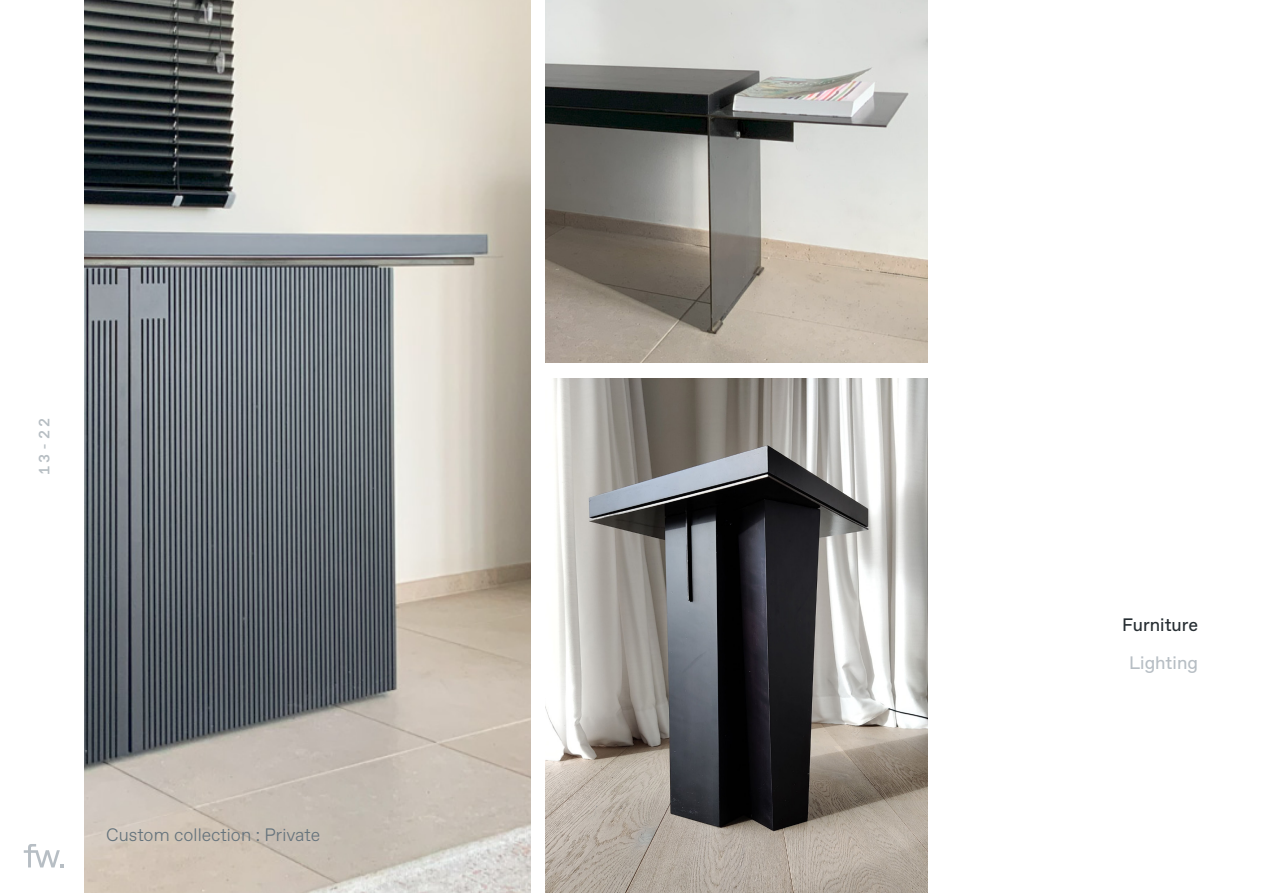
<style>
.page{position:relative;width:1263px;height:893px;background:#fff}
.page>*{position:absolute;margin:0;border:0;box-sizing:border-box;transform-origin:0 0}
.Style_de_paragraphe{font:300 18px "Favorit Pro";color:#65737c}
.t1{font:18px "Favorit Pro";color:#262d32}
.t2{font:18px "Favorit Pro";color:#b7bec4}
.side{font:500 15px "ABC Favorit Mono Trial";color:#b7bec3}
</style>
<div class="page">
<svg style="left:24px;top:844px;width:39px;height:23px"></svg>
<img style="left:545px;top:378px;width:383px;height:515px">
<img style="left:85px;top:0;width:445px;height:893px">
<img style="left:545px;top:0;width:383px;height:362px">
<p class="side" style="left:35px;top:475px;width:58px;rotate:-90deg">13-22</p>
<p class="Style_de_paragraphe" style="left:106px;top:822px;width:215px">Custom collection : Private</p>
<p class="Style_de_paragraphe" style="left:106px;top:822px;width:190px">Stra collection : Adidas</p>
<p class="t1" style="left:1122px;top:613px;width:77px">Furniture</p>
<p class="t2" style="left:1129px;top:650px;width:70px">Lighting</p>
</div>
